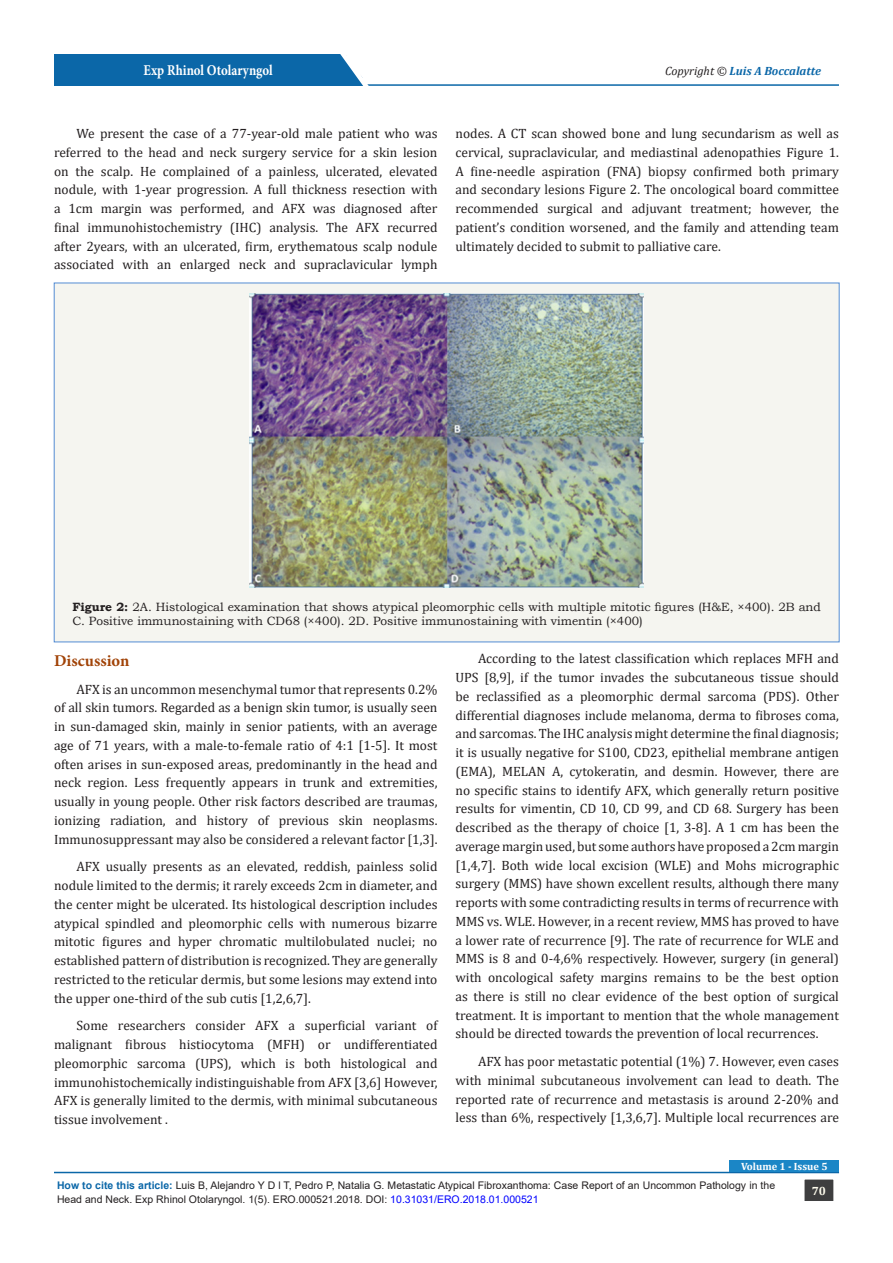
<style>
.page{position:relative;width:893px;height:1263px;background:#fff}
.page>*{position:absolute;margin:0;border:0;box-sizing:border-box;transform-origin:0 0}
.t1{font:700 16.5px "Minion Pro";color:#a14307}
.t2{font:700 15px "Minion Pro";color:#fff;scale:.86 1}
.List_Paragraph{font:13.5px/18.8px "Cambria";color:#231f20;text-align:justify}
.t3{font:12px/14.4px "Bookman Old Style";color:#231f20}
.t4{font:italic 700 12px "Cambria";color:#0b67a8}
.t5{font:700 12px "Cambria";color:#fffdee}
.t6{font:10.5px/13.5px "Arial";color:#231f20}
.t7{font:700 10.5px "Cambria";color:#fff}
.s1{font-weight:400;color:#231f20}
.s2{font-weight:700}
.s3{font-weight:700;color:#0b67a8}
.s4{color:#00f}
</style>
<div class="page">
<hr style="left:206px;top:84px;width:633px;height:2px;background:#0b67a8">
<div style="left:54px;top:54px;width:308px;height:32px;background:#0b67a8"></div>
<svg style="left:340px;top:54px;width:34px;height:32px"></svg>
<hr style="left:54px;top:1172px;width:785px;height:1px;background:#0b67a8">
<div style="left:804px;top:1179px;width:30px;height:22px;background:#3e3e3f"></div>
<div style="left:804px;top:1179px;width:30px;height:23px;border:1px solid #fff"></div>
<div style="left:730px;top:1160px;width:109px;height:12px;background:#1b86c6"></div>
<div style="left:54px;top:283px;width:785px;height:359px;background:#f5f5f0"></div>
<img style="left:250px;top:293px;width:394px;height:295px">
<p class="t2" style="left:143px;top:60px;width:152px">Exp Rhinol Otolaryngol</p>
<p class="t4" style="left:665px;top:62px;width:157px"><span class="s1">Copyright ©</span> Luis A Boccalatte</p>
<p class="List_Paragraph" style="left:54px;top:124px;width:385px;text-indent:22px">We present the case of a 77-year-old male patient who was referred to the head and neck surgery service for a skin lesion on the scalp. He complained of a painless, ulcerated, elevated nodule, with 1-year progression. A full thickness resection with a 1cm margin was performed, and AFX was diagnosed after final immunohistochemistry (IHC) analysis. The AFX recurred after 2years, with an ulcerated, firm, erythematous scalp nodule associated with an enlarged neck and supraclavicular lymph</p>
<p class="List_Paragraph" style="left:455px;top:124px;width:385px">nodes. A CT scan showed bone and lung secundarism as well as cervical, supraclavicular, and mediastinal adenopathies Figure 1.<br>A fine-needle aspiration (FNA) biopsy confirmed both primary and secondary lesions Figure 2. The oncological board committee recommended surgical and adjuvant treatment; however, the patient’s condition worsened, and the family and attending team ultimately decided to submit to palliative care.</p>
<p class="t3" style="left:72px;top:599px;width:750px"><span class="s2">Figure 2:</span> 2A. Histological examination that shows atypical pleomorphic cells with multiple mitotic figures (H&amp;E, ×400). 2B and<br>C. Positive immunostaining with CD68 (×400). 2D. Positive immunostaining with vimentin (×400)</p>
<p class="t1" style="left:54px;top:649px;width:77px">Discussion</p>
<p class="List_Paragraph" style="left:54px;top:679px;width:385px;text-indent:22px">AFX is an uncommon mesenchymal tumor that represents 0.2% of all skin tumors. Regarded as a benign skin tumor, is usually seen in sun-damaged skin, mainly in senior patients, with an average age of 71 years, with a male-to-female ratio of 4:1 [1-5]. It most often arises in sun-exposed areas, predominantly in the head and neck region. Less frequently appears in trunk and extremities, usually in young people. Other risk factors described are traumas, ionizing radiation, and history of previous skin neoplasms.<br>Immunosuppressant may also be considered a relevant factor [1,3].</p>
<p class="List_Paragraph" style="left:54px;top:857px;width:385px;text-indent:22px">AFX usually presents as an elevated, reddish, painless solid nodule limited to the dermis; it rarely exceeds 2cm in diameter, and the center might be ulcerated. Its histological description includes atypical spindled and pleomorphic cells with numerous bizarre mitotic figures and hyper chromatic multilobulated nuclei; no established pattern of distribution is recognized. They are generally restricted to the reticular dermis, but some lesions may extend into the upper one-third of the sub cutis [1,2,6,7].</p>
<p class="List_Paragraph" style="left:54px;top:1016px;width:385px;text-indent:22px">Some researchers consider AFX a superficial variant of malignant fibrous histiocytoma (MFH) or undifferentiated pleomorphic sarcoma (UPS), which is both histological and immunohistochemically indistinguishable from AFX [3,6] However, AFX is generally limited to the dermis, with minimal subcutaneous tissue involvement .</p>
<p class="List_Paragraph" style="left:455px;top:649px;width:385px;text-indent:22px">According to the latest classification which replaces MFH and UPS [8,9], if the tumor invades the subcutaneous tissue should be reclassified as a pleomorphic dermal sarcoma (PDS). Other differential diagnoses include melanoma, derma to fibroses coma, and sarcomas. The IHC analysis might determine the final diagnosis; it is usually negative for S100, CD23, epithelial membrane antigen (EMA), MELAN A, cytokeratin, and desmin. However, there are no specific stains to identify AFX, which generally return positive results for vimentin, CD 10, CD 99, and CD 68. Surgery has been described as the therapy of choice [1, 3-8]. A 1 cm has been the average margin used, but some authors have proposed a 2cm margin [1,4,7]. Both wide local excision (WLE) and Mohs micrographic surgery (MMS) have shown excellent results, although there many reports with some contradicting results in terms of recurrence with MMS vs. WLE. However, in a recent review, MMS has proved to have a lower rate of recurrence [9]. The rate of recurrence for WLE and MMS is 8 and 0-4,6% respectively. However, surgery (in general) with oncological safety margins remains to be the best option as there is still no clear evidence of the best option of surgical treatment. It is important to mention that the whole management should be directed towards the prevention of local recurrences.</p>
<p class="List_Paragraph" style="left:455px;top:1052px;width:385px;text-indent:22px">AFX has poor metastatic potential (1%) 7. However, even cases with minimal subcutaneous involvement can lead to death. The reported rate of recurrence and metastasis is around 2-20% and less than 6%, respectively [1,3,6,7]. Multiple local recurrences are</p>
<p class="t7" style="left:741px;top:1159px;width:88px">Volume 1 - Issue 5</p>
<p class="t6" style="left:57px;top:1178px;width:720px"><span class="s3">How to cite this article:</span> Luis B, Alejandro Y D l T, Pedro P, Natalia G. Metastatic Atypical Fibroxanthoma: Case Report of an Uncommon Pathology in the<br>Head and Neck. Exp Rhinol Otolaryngol. 1(5). ERO.000521.2018. DOI: <span class="s4">10.31031/ERO.2018.01.000521</span></p>
<p class="t5" style="left:812px;top:1182px;width:16px">70</p>
</div>
